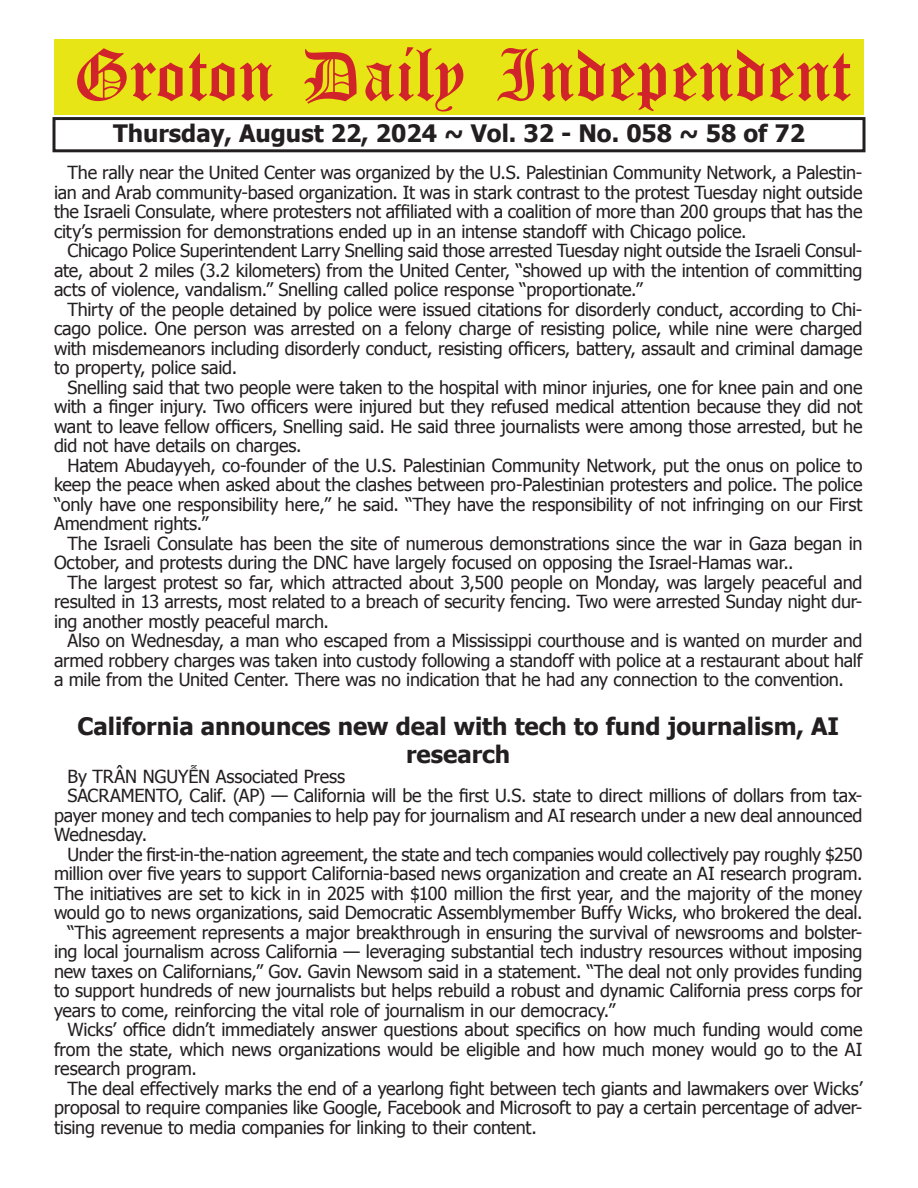
<style>
.page{position:relative;width:918px;height:1188px;background:#fff}
.page>*{position:absolute;margin:0;border:0;box-sizing:border-box;transform-origin:0 0}
.t1{font:54px "Old English Five";color:#d1232a}
.t2{font:700 24px/28.8px "Tahoma";color:#231f20;text-align:center}
.t3{font:18px/19.5px "Tahoma";letter-spacing:-.01em;color:#231f20;text-align:justify}
</style>
<div class="page">
<div style="left:52px;top:117px;width:814px;height:35px;border:3px solid #231f20"></div>
<div style="left:54px;top:40px;width:810px;height:75px;background:#e7e515"></div>
<h1 class="t1" style="left:73px;top:50px;width:779px">Groton Daily Independent</h1>
<h2 class="t2" style="left:113px;top:117px;width:694px">Thursday, August 22, 2024 ~ Vol. 32 - No. 058 ~ 58 of 72</h2>
<p class="t3" style="left:54px;top:162px;width:810px;text-indent:14px">The rally near the United Center was organized by the U.S. Palestinian Community Network, a Palestin&shy;ian and Arab community-based organization. It was in stark contrast to the protest Tuesday night outside the Israeli Consulate, where protesters not affiliated with a coalition of more than 200 groups that has the city’s permission for demonstrations ended up in an intense standoff with Chicago police.</p>
<p class="t3" style="left:54px;top:240px;width:810px;text-indent:14px">Chicago Police Superintendent Larry Snelling said those arrested Tuesday night outside the Israeli Consul&shy;ate, about 2 miles (3.2 kilometers) from the United Center, “showed up with the intention of committing acts of violence, vandalism.” Snelling called police response “proportionate.”</p>
<p class="t3" style="left:54px;top:299px;width:810px;text-indent:14px">Thirty of the people detained by police were issued citations for disorderly conduct, according to Chi&shy;cago police. One person was arrested on a felony charge of resisting police, while nine were charged with misdemeanors including disorderly conduct, resisting officers, battery, assault and criminal damage to property, police said.</p>
<p class="t3" style="left:54px;top:377px;width:810px;text-indent:14px">Snelling said that two people were taken to the hospital with minor injuries, one for knee pain and one with a finger injury. Two officers were injured but they refused medical attention because they did not want to leave fellow officers, Snelling said. He said three journalists were among those arrested, but he did not have details on charges.</p>
<p class="t3" style="left:54px;top:455px;width:810px;text-indent:14px">Hatem Abudayyeh, co-founder of the U.S. Palestinian Community Network, put the onus on police to keep the peace when asked about the clashes between pro-Palestinian protesters and police. The police “only have one responsibility here,” he said. “They have the responsibility of not infringing on our First Amendment rights.”</p>
<p class="t3" style="left:54px;top:533px;width:810px;text-indent:14px">The Israeli Consulate has been the site of numerous demonstrations since the war in Gaza began in<br>October, and protests during the DNC have largely focused on opposing the Israel-Hamas war..</p>
<p class="t3" style="left:54px;top:572px;width:810px;text-indent:14px">The largest protest so far, which attracted about 3,500 people on Monday, was largely peaceful and resulted in 13 arrests, most related to a breach of security fencing. Two were arrested Sunday night dur&shy;ing another mostly peaceful march.</p>
<p class="t3" style="left:54px;top:630px;width:810px;text-indent:14px">Also on Wednesday, a man who escaped from a Mississippi courthouse and is wanted on murder and armed robbery charges was taken into custody following a standoff with police at a restaurant about half a mile from the United Center. There was no indication that he had any connection to the convention.</p>
<h2 class="t2" style="left:77px;top:710px;width:763px">California announces new deal with tech to fund journalism, AI research</h2>
<p class="t3" style="left:68px;top:766px;width:279px">By TRÂN NGUYỄN Associated Press</p>
<p class="t3" style="left:68px;top:785px;width:796px">SACRAMENTO, Calif. (AP) — California will be the first U.S. state to direct millions of dollars from tax-</p>
<p class="t3" style="left:54px;top:805px;width:810px">payer money and tech companies to help pay for journalism and AI research under a new deal announced</p>
<p class="t3" style="left:54px;top:824px;width:95px">Wednesday.</p>
<p class="t3" style="left:68px;top:844px;width:797px">Under the first-in-the-nation agreement, the state and tech companies would collectively pay roughly $250</p>
<p class="t3" style="left:54px;top:863px;width:810px">million over five years to support California-based news organization and create an AI research program.</p>
<p class="t3" style="left:54px;top:883px;width:810px">The initiatives are set to kick in in 2025 with $100 million the first year, and the majority of the money</p>
<p class="t3" style="left:54px;top:902px;width:810px">would go to news organizations, said Democratic Assemblymember Buffy Wicks, who brokered the deal.</p>
<p class="t3" style="left:68px;top:922px;width:796px">“This agreement represents a major breakthrough in ensuring the survival of newsrooms and bolster-</p>
<p class="t3" style="left:54px;top:941px;width:810px">ing local journalism across California — leveraging substantial tech industry resources without imposing</p>
<p class="t3" style="left:54px;top:961px;width:810px">new taxes on Californians,” Gov. Gavin Newsom said in a statement. “The deal not only provides funding</p>
<p class="t3" style="left:54px;top:980px;width:810px">to support hundreds of new journalists but helps rebuild a robust and dynamic California press corps for</p>
<p class="t3" style="left:54px;top:1000px;width:563px">years to come, reinforcing the vital role of journalism in our democracy.”</p>
<p class="t3" style="left:68px;top:1019px;width:796px">Wicks’ office didn’t immediately answer questions about specifics on how much funding would come</p>
<p class="t3" style="left:54px;top:1039px;width:810px">from the state, which news organizations would be eligible and how much money would go to the AI</p>
<p class="t3" style="left:54px;top:1058px;width:144px">research program.</p>
<p class="t3" style="left:68px;top:1078px;width:796px">The deal effectively marks the end of a yearlong fight between tech giants and lawmakers over Wicks’</p>
<p class="t3" style="left:54px;top:1097px;width:810px">proposal to require companies like Google, Facebook and Microsoft to pay a certain percentage of adver-</p>
<p class="t3" style="left:54px;top:1117px;width:484px">tising revenue to media companies for linking to their content.</p>
</div>
